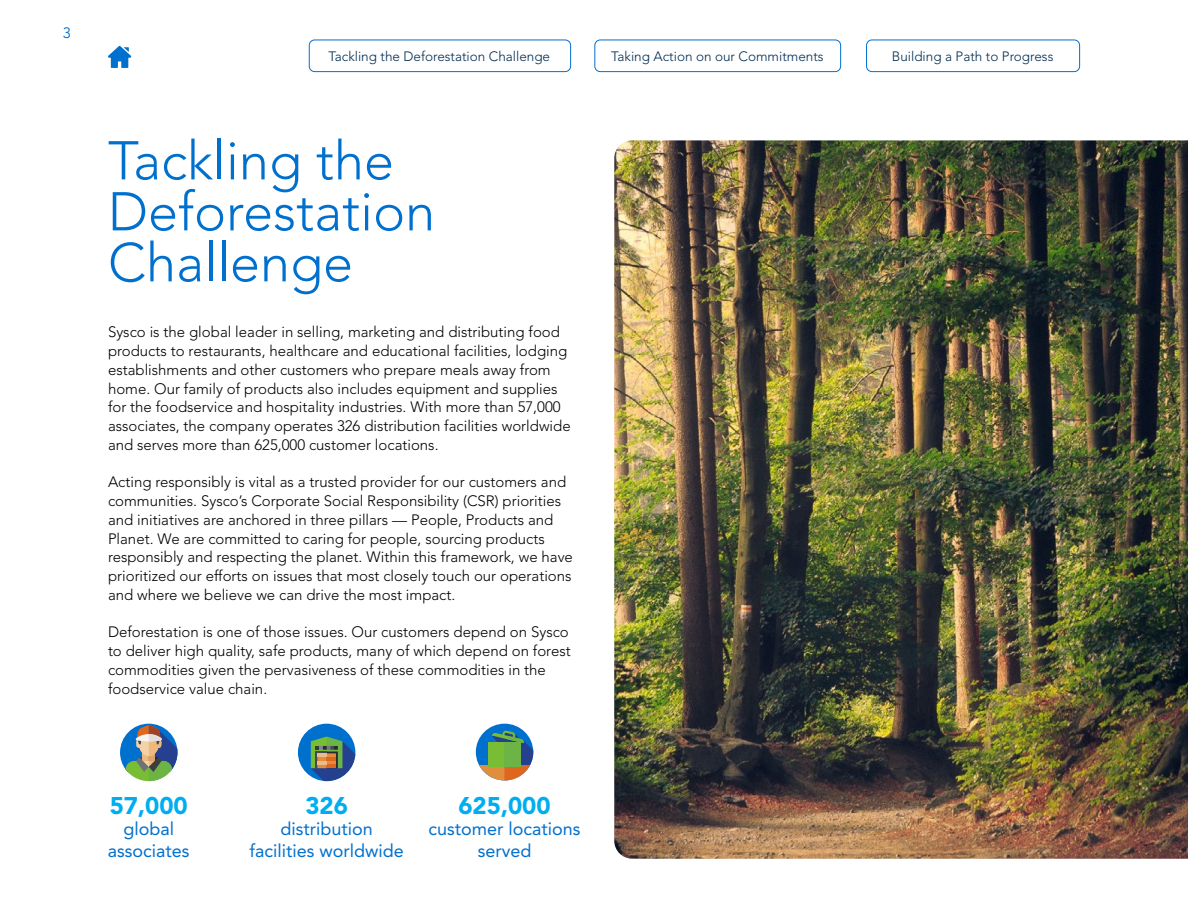
<style>
.page{position:relative;width:1188px;height:918px;background:#fff}
.page>*{position:absolute;margin:0;border:0;box-sizing:border-box;transform-origin:0 0}
.t1{font:300 54px/51px "Avenir";color:#0070ce}
.t2{font:900 24px "Avenir";color:#00aeef}
.t3{font:18px/21.6px "Avenir";color:#0070ce;text-align:center}
.t4{font:300 15px/18.8px "Avenir";color:#000}
.t5{font:15px "Avenir";color:#0070ce}
.t6{font:300 13.5px "Avenir";color:#002c53}
</style>
<div class="page">
<div style="left:309px;top:40px;width:262px;height:32px;border:1px solid #0070ce;border-radius:5px"></div>
<div style="left:594px;top:40px;width:247px;height:32px;border:1px solid #0070ce;border-radius:5px"></div>
<div style="left:866px;top:40px;width:214px;height:32px;border:1px solid #0070ce;border-radius:5px"></div>
<svg style="left:108px;top:46px;width:23px;height:22px"></svg>
<img style="left:614px;top:140px;width:574px;height:719px">
<svg style="left:120px;top:724px;width:57px;height:57px"></svg>
<div style="left:298px;top:724px;width:57px;height:57px;background:#0070ce;border-radius:50%"></div>
<svg style="left:311px;top:737px;width:44px;height:44px"></svg>
<hr style="left:317px;top:753px;width:10px;height:4px;background:#ecbb8b">
<hr style="left:317px;top:761px;width:10px;height:4px;background:#ecbb8b">
<div style="left:476px;top:724px;width:57px;height:56px;background:#0070ce;border-radius:50%"></div>
<svg style="left:479px;top:731px;width:54px;height:49px"></svg>
<p class="t5" style="left:63px;top:24px;width:10px">3</p>
<p class="t6" style="left:329px;top:48px;width:223px">Tackling the Deforestation Challenge</p>
<p class="t6" style="left:611px;top:48px;width:214px">Taking Action on our Commitments</p>
<p class="t6" style="left:892px;top:48px;width:163px">Building a Path to Progress</p>
<h1 class="t1" style="left:108px;top:135px;width:329px">Tackling the<br>Deforestation<br>Challenge</h1>
<p class="t4" style="left:108px;top:323px;width:464px">Sysco is the global leader in selling, marketing and distributing food products to restaurants, healthcare and educational facilities, lodging establishments and other customers who prepare meals away from home. Our family of products also includes equipment and supplies for the foodservice and hospitality industries. With more than 57,000 associates, the company operates 326 distribution facilities worldwide and serves more than 625,000 customer locations.</p>
<p class="t4" style="left:108px;top:473px;width:466px">Acting responsibly is vital as a trusted provider for our customers and communities. Sysco’s Corporate Social Responsibility (CSR) priorities and initiatives are anchored in three pillars — People, Products and Planet. We are committed to caring for people, sourcing products responsibly and respecting the planet. Within this framework, we have prioritized our efforts on issues that most closely touch our operations and where we believe we can drive the most impact.</p>
<p class="t4" style="left:108px;top:623px;width:464px">Deforestation is one of those issues. Our customers depend on Sysco to deliver high quality, safe products, many of which depend on forest commodities given the pervasiveness of these commodities in the foodservice value chain.</p>
<h2 class="t2" style="left:110px;top:791px;width:80px">57,000</h2>
<p class="t3" style="left:108px;top:819px;width:83px">global associates</p>
<h2 class="t2" style="left:305px;top:791px;width:44px">326</h2>
<p class="t3" style="left:249px;top:819px;width:156px">distribution facilities worldwide</p>
<h2 class="t2" style="left:458px;top:791px;width:94px">625,000</h2>
<p class="t3" style="left:428px;top:819px;width:154px">customer locations served</p>
</div>
